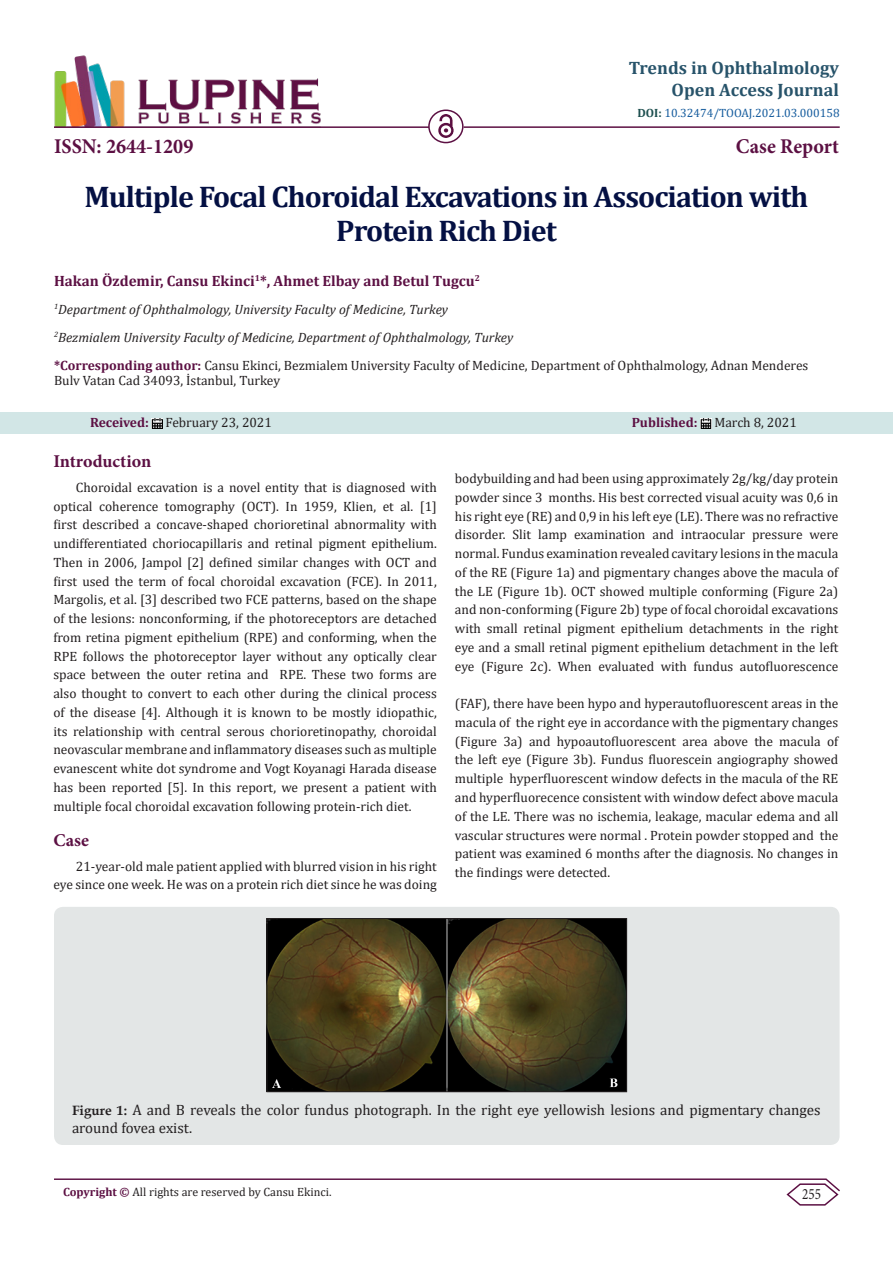
<style>
.page{position:relative;width:893px;height:1263px;background:#fff}
.page>*{position:absolute;margin:0;border:0;box-sizing:border-box;transform-origin:0 0}
.t1{font:700 30px/34.5px "Cambria";letter-spacing:-.03em;color:#041043;text-align:center}
.t2{font:700 21px "Minion Pro";color:#5c1043;scale:.96 1}
.t3{font:700 18px "Cambria";color:#27536a}
.t4{font:700 18px "Minion Pro";color:#5c1043}
.t5{font:15.75px "Minion Pro";color:#231f20;scale:.83 1}
.t6{font:15px/18px "Cambria";color:#231f20}
.t7{font:700 15px "Cambria";color:#5c1043}
.t8{font:13.5px/18.8px "Cambria";color:#231f20;text-align:justify}
.t9{font:italic 13.5px "Cambria";color:#231f20}
.t10{font:12px "Cambria";color:#231f20}
.t11{font:12px "Cambria";color:#175d9e}
.s1{font-weight:700;color:#1e5050}
.s2{font-weight:700;color:#5c1043}
.s3{font-family:"Book Antiqua";font-weight:700;font-size:13.5px}
</style>
<div class="page">
<img style="left:54px;top:55px;width:267px;height:71px">
<hr style="left:54px;top:126px;width:375px;height:2px;background:#5c1043">
<img style="left:438px;top:115px;width:15px;height:23px">
<div style="left:428px;top:109px;width:36px;height:34px;border:2px solid #5c1043;border-radius:50%"></div>
<hr style="left:464px;top:126px;width:376px;height:2px;background:#5c1043">
<hr style="left:54px;top:1178px;width:772px;height:2px;background:#5c1043">
<svg style="left:785px;top:1178px;width:55px;height:28px"></svg>
<div style="left:0;top:412px;width:893px;height:22px;background:#d2e6e6"></div>
<svg style="left:152px;top:418px;width:11px;height:11px"></svg>
<svg style="left:701px;top:418px;width:10px;height:11px"></svg>
<div style="left:54px;top:907px;width:786px;height:238px;background:#e3e6e6;border-radius:9px"></div>
<img style="left:269px;top:920px;width:356px;height:170px">
<div style="left:267px;top:918px;width:360px;height:174px;border:1px solid #231f20"></div>
<p class="t3" style="left:629px;top:55px;width:212px">Trends in Ophthalmology</p>
<p class="t3" style="left:672px;top:77px;width:169px">Open Access Journal</p>
<p class="t2" style="left:736px;top:131px;width:109px">Case Report</p>
<p class="t11" style="left:637px;top:106px;width:204px"><span class="s1">DOI:</span> 10.32474/TOOAJ.2021.03.000158</p>
<p class="t2" style="left:54px;top:131px;width:147px">ISSN: 2644-1209</p>
<p class="t1" style="left:84px;top:178px;width:725px">Multiple Focal Choroidal Excavations in Association with<br>Protein Rich Diet</p>
<p class="t7" style="left:54px;top:270px;width:427px">Hakan Özdemir, Cansu Ekinci<sup>1</sup>*, Ahmet Elbay and Betul Tugcu<sup>2</sup></p>
<p class="t9" style="left:54px;top:299px;width:396px"><sup>1</sup>Department of Ophthalmology, University Faculty of Medicine, Turkey</p>
<p class="t9" style="left:54px;top:328px;width:461px"><sup>2</sup>Bezmialem University Faculty of Medicine, Department of Ophthalmology, Turkey</p>
<p class="t8" style="left:54px;top:358px;width:756px;line-height:15px"><span class="s2">*Corresponding author:</span> Cansu Ekinci, Bezmialem University Faculty of Medicine, Department of Ophthalmology, Adnan Menderes<br>Bulv Vatan Cad 34093, İstanbul, Turkey</p>
<p class="t8" style="left:90px;top:413px;width:183px"><span class="s2">Received:</span> February 23, 2021</p>
<p class="t8" style="left:632px;top:413px;width:167px"><span class="s2">Published:</span> March 8, 2021</p>
<p class="t4" style="left:53px;top:449px;width:99px">Introduction</p>
<p class="t8" style="left:53px;top:478px;width:385px;text-indent:22px">Choroidal excavation is a novel entity that is diagnosed with optical coherence tomography (OCT). In 1959, Klien, et al. [1] first described a concave-shaped chorioretinal abnormality with undifferentiated choriocapillaris and retinal pigment epithelium.<br>Then in 2006, Jampol [2] defined similar changes with OCT and first used the term of focal choroidal excavation (FCE). In 2011, Margolis, et al. [3] described two FCE patterns, based on the shape of the lesions: nonconforming, if the photoreceptors are detached from retina pigment epithelium (RPE) and conforming, when the RPE follows the photoreceptor layer without any optically clear space between the outer retina and RPE. These two forms are also thought to convert to each other during the clinical process of the disease [4]. Although it is known to be mostly idiopathic, its relationship with central serous chorioretinopathy, choroidal neovascular membrane and inflammatory diseases such as multiple evanescent white dot syndrome and Vogt Koyanagi Harada disease has been reported [5]. In this report, we present a patient with multiple focal choroidal excavation following protein-rich diet.</p>
<p class="t4" style="left:53px;top:827px;width:37px">Case</p>
<p class="t8" style="left:53px;top:856px;width:385px;text-align:right">21-year-old male patient applied with blurred vision in his right eye since one week. He was on a protein rich diet since he was doing</p>
<p class="t8" style="left:455px;top:469px;width:385px">bodybuilding and had been using approximately 2g/kg/day protein powder since 3 months. His best corrected visual acuity was 0,6 in his right eye (RE) and 0,9 in his left eye (LE). There was no refractive disorder. Slit lamp examination and intraocular pressure were normal. Fundus examination revealed cavitary lesions in the macula of the RE (Figure 1a) and pigmentary changes above the macula of the LE (Figure 1b). OCT showed multiple conforming (Figure 2a) and non-conforming (Figure 2b) type of focal choroidal excavations with small retinal pigment epithelium detachments in the right eye and a small retinal pigment epithelium detachment in the left eye (Figure 2c). When evaluated with fundus autofluorescence</p>
<p class="t8" style="left:455px;top:694px;width:385px">(FAF), there have been hypo and hyperautofluorescent areas in the macula of the right eye in accordance with the pigmentary changes (Figure 3a) and hypoautofluorescent area above the macula of the left eye (Figure 3b). Fundus fluorescein angiography showed multiple hyperfluorescent window defects in the macula of the RE and hyperfluorecence consistent with window defect above macula of the LE. There was no ischemia, leakage, macular edema and all vascular structures were normal . Protein powder stopped and the patient was examined 6 months after the diagnosis. No changes in the findings were detected.</p>
<p class="t6" style="left:72px;top:1100px;width:750px"><span class="s3">Figure 1:</span> A and B reveals the color fundus photograph. In the right eye yellowish lesions and pigmentary changes around fovea exist.</p>
<p class="t10" style="left:63px;top:1185px;width:270px"><span class="s2">Copyright ©</span> All rights are reserved by Cansu Ekinci.</p>
<p class="t5" style="left:802px;top:1184px;width:24px">255</p>
</div>
